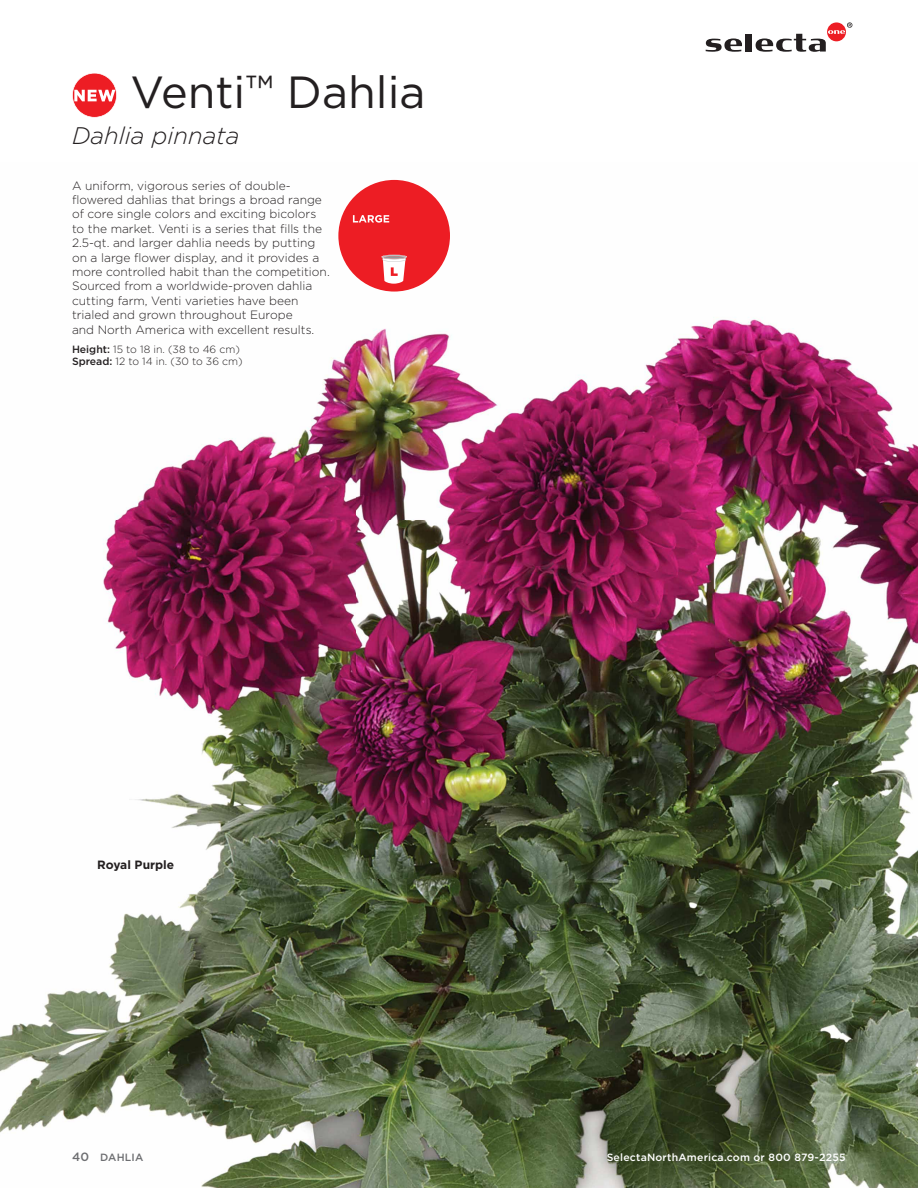
<style>
.page{position:relative;width:918px;height:1188px;background:#fff}
.page>*{position:absolute;margin:0;border:0;box-sizing:border-box;transform-origin:0 0}
.t1{font:45px "Gotham";color:#231f20}
.t2{font:italic 300 24px "Gotham";color:#231f20}
.t3{font:300 12px/14.4px "Gotham";color:#231f20}
.t4{font:700 12px "Gotham";color:#231f20}
.t5{font:300 10.5px/12.6px "Gotham";color:#231f20}
.t6{font:500 10.5px "Gotham";letter-spacing:.02em;color:#fff}
.t7{font:500 10.5px "Gotham";letter-spacing:.02em;color:#6d6e71}
.s1{font-size:40.5px}
.s2{font-weight:500}
.s3{font-size:12px}
</style>
<div class="page">
<img style="left:0;top:179px;width:918px;height:1009px">
<svg style="left:706px;top:39px;width:36px;height:13px"></svg>
<div style="left:746px;top:34px;width:6px;height:18px;background:#231f20"></div>
<svg style="left:756px;top:22px;width:96px;height:30px"></svg>
<svg style="left:72px;top:73px;width:45px;height:45px"></svg>
<div style="left:338px;top:180px;width:112px;height:112px;background:#ed1d24;border-radius:50%"></div>
<svg style="left:381px;top:255px;width:26px;height:29px"></svg>
<svg style="left:353px;top:215px;width:36px;height:8px"></svg>
<h1 class="t1" style="left:131px;top:63px;width:297px">Venti<span class="s1">™</span> Dahlia</h1>
<h2 class="t2" style="left:72px;top:120px;width:169px">Dahlia pinnata</h2>
<p class="t3" style="left:72px;top:178px;width:259px">A uniform, vigorous series of double&shy;flowered dahlias that brings a broad range of core single colors and exciting bicolors to the market. Venti is a series that fills the 2.5-qt. and larger dahlia needs by putting on a large flower display, and it provides a more controlled habit than the competition.<br>Sourced from a worldwide-proven dahlia cutting farm, Venti varieties have been trialed and grown throughout Europe<br>and North America with excellent results.</p>
<p class="t5" style="left:72px;top:343px;width:172px"><span class="s2">Height:</span> 15 to 18 in. (38 to 46 cm)<br><span class="s2">Spread:</span> 12 to 14 in. (30 to 36 cm)</p>
<p class="t4" style="left:97px;top:857px;width:79px">Royal Purple</p>
<p class="t7" style="left:72px;top:1150px;width:73px"><span class="s3">40</span> DAHLIA</p>
<p class="t6" style="left:607px;top:1150px;width:240px">SelectaNorthAmerica.com or 800 879-2255</p>
</div>
